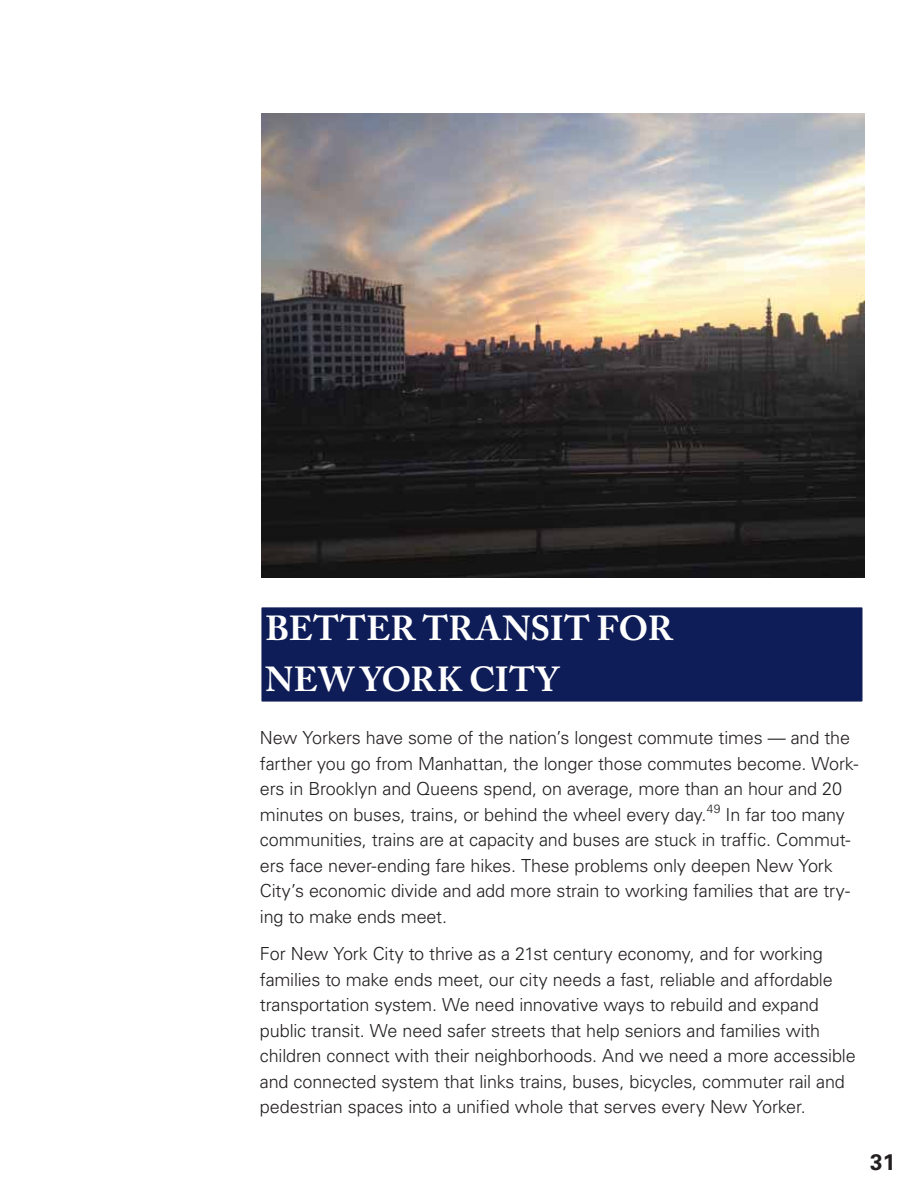
<style>
.page{position:relative;width:918px;height:1188px;background:#fff}
.page>*{position:absolute;margin:0;border:0;box-sizing:border-box;transform-origin:0 0}
.t1{font:700 34.5px/51px "Adobe Caslon Pro";letter-spacing:.01em;color:#fff}
.t2{font:700 22.5px "Univers LT Std";color:#231f20}
.t3{font:300 18px/25.5px "Univers LT Std";letter-spacing:-.01em;color:#231f20}
</style>
<div class="page">
<div style="left:261px;top:607px;width:602px;height:95px;background:#0e1c57"></div>
<div style="left:260px;top:606px;width:604px;height:97px;border:2px solid #fff"></div>
<img style="left:261px;top:113px;width:603px;height:465px">
<h1 class="t1" style="left:265px;top:608px;width:409px">BETTER TRANSIT FOR<br>NEW YORK CITY</h1>
<p class="t3" style="left:260px;top:726px;width:600px">New Yorkers have some of the nation’s longest commute times — and the farther you go from Manhattan, the longer those commutes become. Work&shy;ers in Brooklyn and Queens spend, on average, more than an hour and 20 minutes on buses, trains, or behind the wheel every day.<sup>49</sup> In far too many communities, trains are at capacity and buses are stuck in traffic. Commut&shy;ers face never-ending fare hikes. These problems only deepen New York City’s economic divide and add more strain to working families that are try&shy;ing to make ends meet.</p>
<p class="t3" style="left:260px;top:942px;width:597px">For New York City to thrive as a 21st century economy, and for working families to make ends meet, our city needs a fast, reliable and affordable transportation system. We need innovative ways to rebuild and expand public transit. We need safer streets that help seniors and families with children connect with their neighborhoods. And we need a more accessible and connected system that links trains, buses, bicycles, commuter rail and pedestrian spaces into a unified whole that serves every New Yorker.</p>
<p class="t2" style="left:870px;top:1152px;width:27px">31</p>
</div>
